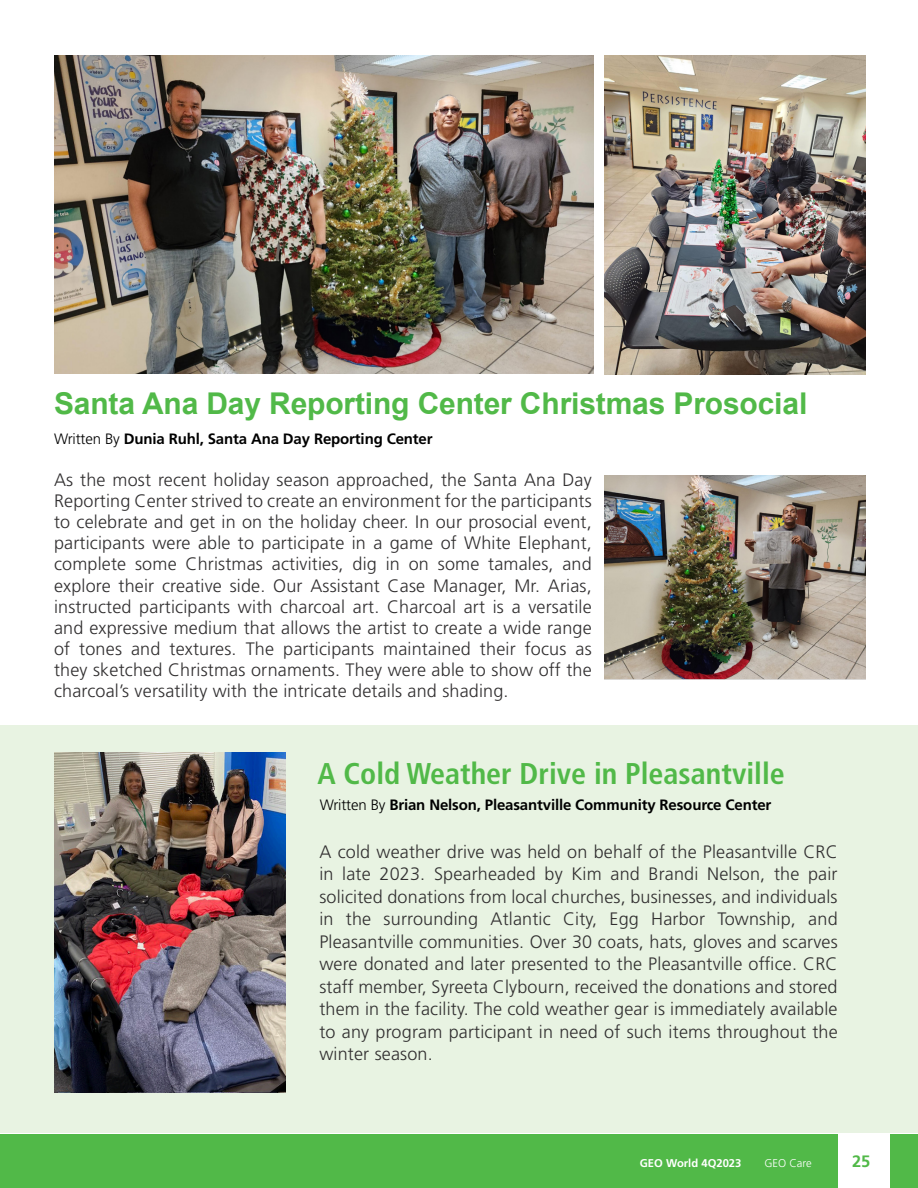
<style>
.page{position:relative;width:918px;height:1188px;background:#fff}
.page>*{position:absolute;margin:0;border:0;box-sizing:border-box;transform-origin:0 0}
.t1{font:700 30px "Arial";letter-spacing:-.005em;color:#51b948}
.t2{font:700 condensed 30px "Frutiger LT Std";color:#51b948}
._2nd_paragraph_style{font:300 18px/21.1px "Frutiger LT Std";letter-spacing:.01em;color:#312f30;text-align:justify}
.t3{font:700 16.5px "Frutiger LT Std";color:#51b948}
.t4{font:700 15px "Frutiger LT Std";letter-spacing:-.01em;color:#000}
.t5{font:700 11.25px "Frutiger LT Std";color:#fff}
.t6{font:300 11.25px "Frutiger LT Std";color:#fff}
.s1{font-weight:300}
</style>
<div class="page">
<div style="left:0;top:1134px;width:918px;height:54px;background:#51b948"></div>
<div style="left:838px;top:1134px;width:52px;height:54px;background:#fff"></div>
<img style="left:605px;top:55px;width:261px;height:320px">
<img style="left:54px;top:55px;width:540px;height:319px">
<img style="left:605px;top:475px;width:261px;height:204px">
<div style="left:0;top:725px;width:918px;height:407px;background:#e8f3e2"></div>
<img style="left:54px;top:753px;width:231px;height:340px">
<p class="t1" style="left:54px;top:384px;width:755px">Santa Ana Day Reporting Center Christmas Prosocial</p>
<p class="t4" style="left:54px;top:430px;width:380px"><span class="s1">Written By</span> Dunia Ruhl, Santa Ana Day Reporting Center</p>
<p class="_2nd_paragraph_style" style="left:54px;top:469px;width:539px">As the most recent holiday season approached, the Santa Ana Day Reporting Center strived to create an environment for the participants to celebrate and get in on the holiday cheer. In our prosocial event, participants were able to participate in a game of White Elephant, complete some Christmas activities, dig in on some tamales, and explore their creative side. Our Assistant Case Manager, Mr. Arias, instructed participants with charcoal art. Charcoal art is a versatile and expressive medium that allows the artist to create a wide range of tones and textures. The participants maintained their focus as they sketched Christmas ornaments. They were able to show off the charcoal’s versatility with the intricate details and shading.</p>
<p class="t2" style="left:318px;top:756px;width:469px">A Cold Weather Drive in Pleasantville</p>
<p class="t4" style="left:320px;top:796px;width:453px"><span class="s1">Written By</span> Brian Nelson, Pleasantville Community Resource Center</p>
<p class="_2nd_paragraph_style" style="left:319px;top:841px;width:520px;line-height:22.5px">A cold weather drive was held on behalf of the Pleasantville CRC in late 2023. Spearheaded by Kim and Brandi Nelson, the pair solicited donations from local churches, businesses, and individuals in the surrounding Atlantic City, Egg Harbor Township, and Pleasantville communities. Over 30 coats, hats, gloves and scarves were donated and later presented to the Pleasantville office. CRC staff member, Syreeta Clybourn, received the donations and stored them in the facility. The cold weather gear is immediately available to any program participant in need of such items throughout the winter season.</p>
<p class="t5" style="left:640px;top:1157px;width:103px">GEO World 4Q2023</p>
<p class="t6" style="left:764px;top:1157px;width:49px">GEO Care</p>
<p class="t3" style="left:852px;top:1152px;width:20px">25</p>
</div>
